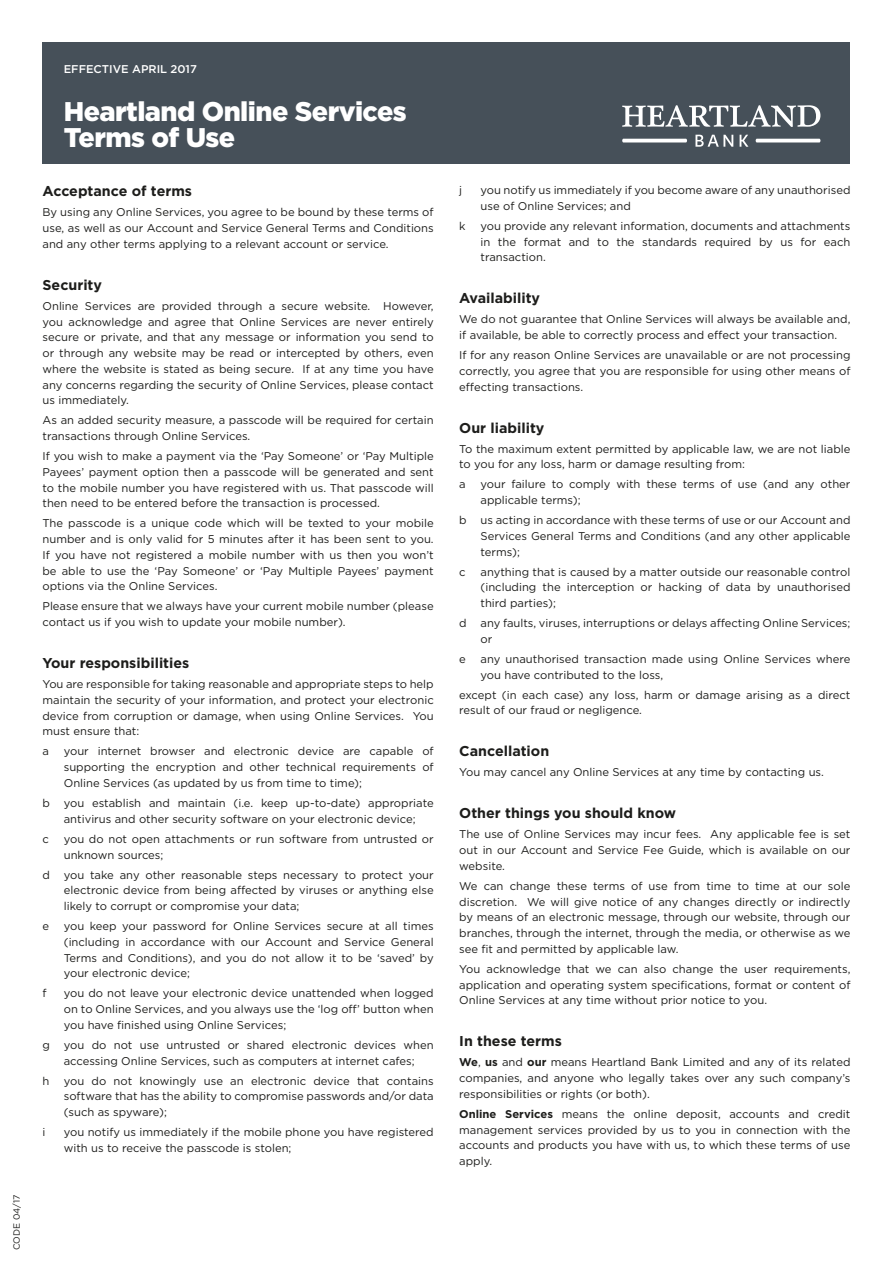
<style>
.page{position:relative;width:893px;height:1263px;background:#fff}
.page>*{position:absolute;margin:0;border:0;box-sizing:border-box;transform-origin:0 0}
.t1{font:900 27px/25.5px "Gotham";letter-spacing:-.02em;color:#fff}
.t2{font:700 14.25px "Gotham";color:#1d1d1b}
.t3{font:11.25px/15.8px "Gotham";color:#1d1d1b;text-align:justify}
.t4{font:500 11.25px "Gotham";color:#fff}
.t5{font:9px "Gotham";color:#1d1d1b}
.s1{font-weight:700}
</style>
<div class="page">
<div style="left:43px;top:43px;width:807px;height:121px;background:#465059"></div>
<svg style="left:622px;top:105px;width:198px;height:22px"></svg>
<svg style="left:695px;top:135px;width:38px;height:12px"></svg>
<svg style="left:740px;top:135px;width:8px;height:12px"></svg>
<svg style="left:756px;top:139px;width:64px;height:3px"></svg>
<svg style="left:622px;top:139px;width:65px;height:3px"></svg>
<p class="t5" style="left:11px;top:1250px;width:57px;rotate:-90deg">CODE 04/17</p>
<p class="t4" style="left:64px;top:61px;width:135px">EFFECTIVE APRIL 2017</p>
<h1 class="t1" style="left:64px;top:99px;width:344px">Heartland Online Services<br>Terms of Use</h1>
<p class="t2" style="left:43px;top:182px;width:151px">Acceptance of terms</p>
<p class="t3" style="left:43px;top:204px;width:393px">By using any Online Services, you agree to be bound by these terms of use, as well as our Account and Service General Terms and Conditions and any other terms applying to a relevant account or service.</p>
<p class="t2" style="left:43px;top:275px;width:61px">Security</p>
<p class="t3" style="left:43px;top:298px;width:393px">Online Services are provided through a secure website. However, you acknowledge and agree that Online Services are never entirely secure or private, and that any message or information you send to or through any website may be read or intercepted by others, even where the website is stated as being secure. If at any time you have any concerns regarding the security of Online Services, please contact us immediately.</p>
<p class="t3" style="left:43px;top:412px;width:393px">As an added security measure, a passcode will be required for certain transactions through Online Services.</p>
<p class="t3" style="left:43px;top:448px;width:393px">If you wish to make a payment via the ‘Pay Someone’ or ‘Pay Multiple Payees’ payment option then a passcode will be generated and sent to the mobile number you have registered with us. That passcode will then need to be entered before the transaction is processed.</p>
<p class="t3" style="left:43px;top:515px;width:393px">The passcode is a unique code which will be texted to your mobile number and is only valid for 5 minutes after it has been sent to you.<br>If you have not registered a mobile number with us then you won’t be able to use the ‘Pay Someone’ or ‘Pay Multiple Payees’ payment options via the Online Services.</p>
<p class="t3" style="left:43px;top:598px;width:393px">Please ensure that we always have your current mobile number (please contact us if you wish to update your mobile number).</p>
<p class="t2" style="left:43px;top:654px;width:148px">Your responsibilities</p>
<p class="t3" style="left:43px;top:676px;width:393px">You are responsible for taking reasonable and appropriate steps to help maintain the security of your information, and protect your electronic device from corruption or damage, when using Online Services. You must ensure that:</p>
<p class="t3" style="left:43px;top:743px;width:8px">a</p>
<p class="t3" style="left:64px;top:743px;width:371px">your internet browser and electronic device are capable of supporting the encryption and other technical requirements of Online Services (as updated by us from time to time);</p>
<p class="t3" style="left:43px;top:795px;width:393px;text-align:center">b you establish and maintain (i.e. keep up-to-date) appropriate antivirus and other security software on your electronic device;</p>
<p class="t3" style="left:43px;top:831px;width:8px">c</p>
<p class="t3" style="left:64px;top:831px;width:371px">you do not open attachments or run software from untrusted or unknown sources;</p>
<p class="t3" style="left:64px;top:866px;width:371px;text-indent:-21px">d you take any other reasonable steps necessary to protect your electronic device from being affected by viruses or anything else likely to corrupt or compromise your data;</p>
<p class="t3" style="left:43px;top:918px;width:8px">e</p>
<p class="t3" style="left:64px;top:918px;width:371px">you keep your password for Online Services secure at all times (including in accordance with our Account and Service General Terms and Conditions), and you do not allow it to be ‘saved’ by your electronic device;</p>
<p class="t3" style="left:43px;top:985px;width:6px">f</p>
<p class="t3" style="left:64px;top:985px;width:371px">you do not leave your electronic device unattended when logged on to Online Services, and you always use the ‘log off’ button when you have finished using Online Services;</p>
<p class="t3" style="left:43px;top:1037px;width:393px;text-align:center">g you do not use untrusted or shared electronic devices when accessing Online Services, such as computers at internet cafes;</p>
<p class="t3" style="left:43px;top:1072px;width:8px">h</p>
<p class="t3" style="left:64px;top:1072px;width:371px">you do not knowingly use an electronic device that contains software that has the ability to compromise passwords and/or data (such as spyware);</p>
<p class="t3" style="left:43px;top:1124px;width:4px">i</p>
<p class="t3" style="left:64px;top:1124px;width:371px">you notify us immediately if the mobile phone you have registered with us to receive the passcode is stolen;</p>
<p class="t3" style="left:459px;top:182px;width:4px">j</p>
<p class="t3" style="left:480px;top:182px;width:371px">you notify us immediately if you become aware of any unauthorised use of Online Services; and</p>
<p class="t3" style="left:459px;top:218px;width:8px">k</p>
<p class="t3" style="left:480px;top:218px;width:371px">you provide any relevant information, documents and attachments in the format and to the standards required by us for each transaction.</p>
<p class="t2" style="left:459px;top:289px;width:82px">Availability</p>
<p class="t3" style="left:459px;top:311px;width:393px">We do not guarantee that Online Services will always be available and, if available, be able to correctly process and effect your transaction.</p>
<p class="t3" style="left:459px;top:347px;width:393px">If for any reason Online Services are unavailable or are not processing correctly, you agree that you are responsible for using other means of effecting transactions.</p>
<p class="t2" style="left:459px;top:418px;width:87px">Our liability</p>
<p class="t3" style="left:459px;top:440px;width:393px">To the maximum extent permitted by applicable law, we are not liable to you for any loss, harm or damage resulting from:</p>
<p class="t3" style="left:459px;top:476px;width:8px">a</p>
<p class="t3" style="left:480px;top:476px;width:371px">your failure to comply with these terms of use (and any other applicable terms);</p>
<p class="t3" style="left:480px;top:512px;width:371px;text-indent:-21px">b us acting in accordance with these terms of use or our Account and Services General Terms and Conditions (and any other applicable terms);</p>
<p class="t3" style="left:459px;top:563px;width:8px">c</p>
<p class="t3" style="left:480px;top:563px;width:371px">anything that is caused by a matter outside our reasonable control (including the interception or hacking of data by unauthorised third parties);</p>
<p class="t3" style="left:480px;top:615px;width:371px;text-indent:-21px">d any faults, viruses, interruptions or delays affecting Online Services; or</p>
<p class="t3" style="left:459px;top:651px;width:8px">e</p>
<p class="t3" style="left:480px;top:651px;width:371px">any unauthorised transaction made using Online Services where you have contributed to the loss,</p>
<p class="t3" style="left:459px;top:686px;width:393px">except (in each case) any loss, harm or damage arising as a direct result of our fraud or negligence.</p>
<p class="t2" style="left:459px;top:742px;width:92px">Cancellation</p>
<p class="t3" style="left:459px;top:764px;width:366px">You may cancel any Online Services at any time by contacting us.</p>
<p class="t2" style="left:459px;top:804px;width:218px">Other things you should know</p>
<p class="t3" style="left:459px;top:826px;width:393px">The use of Online Services may incur fees. Any applicable fee is set out in our Account and Service Fee Guide, which is available on our website.</p>
<p class="t3" style="left:459px;top:878px;width:393px">We can change these terms of use from time to time at our sole discretion. We will give notice of any changes directly or indirectly by means of an electronic message, through our website, through our branches, through the internet, through the media, or otherwise as we see fit and permitted by applicable law.</p>
<p class="t3" style="left:459px;top:961px;width:393px">You acknowledge that we can also change the user requirements, application and operating system specifications, format or content of Online Services at any time without prior notice to you.</p>
<p class="t2" style="left:459px;top:1032px;width:104px">In these terms</p>
<p class="t3" style="left:459px;top:1054px;width:393px"><span class="s1">We</span>, <span class="s1">us</span> and <span class="s1">our</span> means Heartland Bank Limited and any of its related companies, and anyone who legally takes over any such company’s responsibilities or rights (or both).</p>
<p class="t3" style="left:459px;top:1106px;width:393px"><span class="s1">Online Services</span> means the online deposit, accounts and credit management services provided by us to you in connection with the accounts and products you have with us, to which these terms of use apply.</p>
</div>
